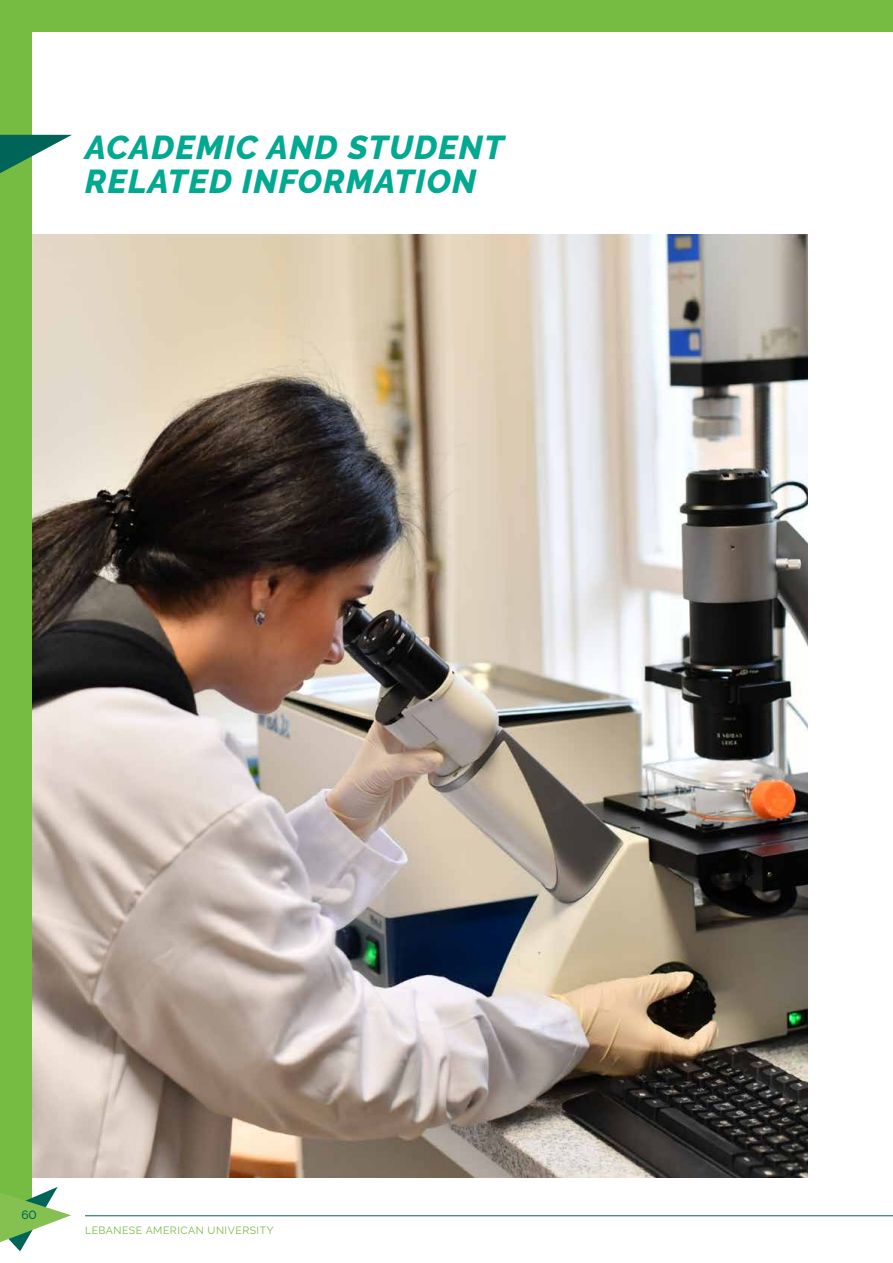
<style>
.page{position:relative;width:893px;height:1263px;background:#fff}
.page>*{position:absolute;margin:0;border:0;box-sizing:border-box;transform-origin:0 0}
.t1{font:italic 800 33px/34.5px "Raleway";letter-spacing:.04em;color:#00a990}
.t2{font:500 12px "Raleway";color:#006558}
.t3{font:10.5px "Raleway";letter-spacing:.05em;color:#76bc43}
</style>
<div class="page">
<hr style="left:85px;top:1215px;width:808px;height:1px;background:#006558">
<img style="left:31px;top:235px;width:777px;height:942px">
<div style="left:0;top:0;width:31px;height:1207px;background:#76bc43"></div>
<div style="left:0;top:0;width:893px;height:31px;background:#76bc43"></div>
<svg style="left:0;top:135px;width:72px;height:38px"></svg>
<svg style="left:0;top:1187px;width:71px;height:64px"></svg>
<p class="t1" style="left:85px;top:130px;width:420px">ACADEMIC AND STUDENT<br>RELATED INFORMATION</p>
<p class="t2" style="left:21px;top:1208px;width:17px">60</p>
<p class="t3" style="left:85px;top:1224px;width:190px">LEBANESE AMERICAN UNIVERSITY</p>
</div>
